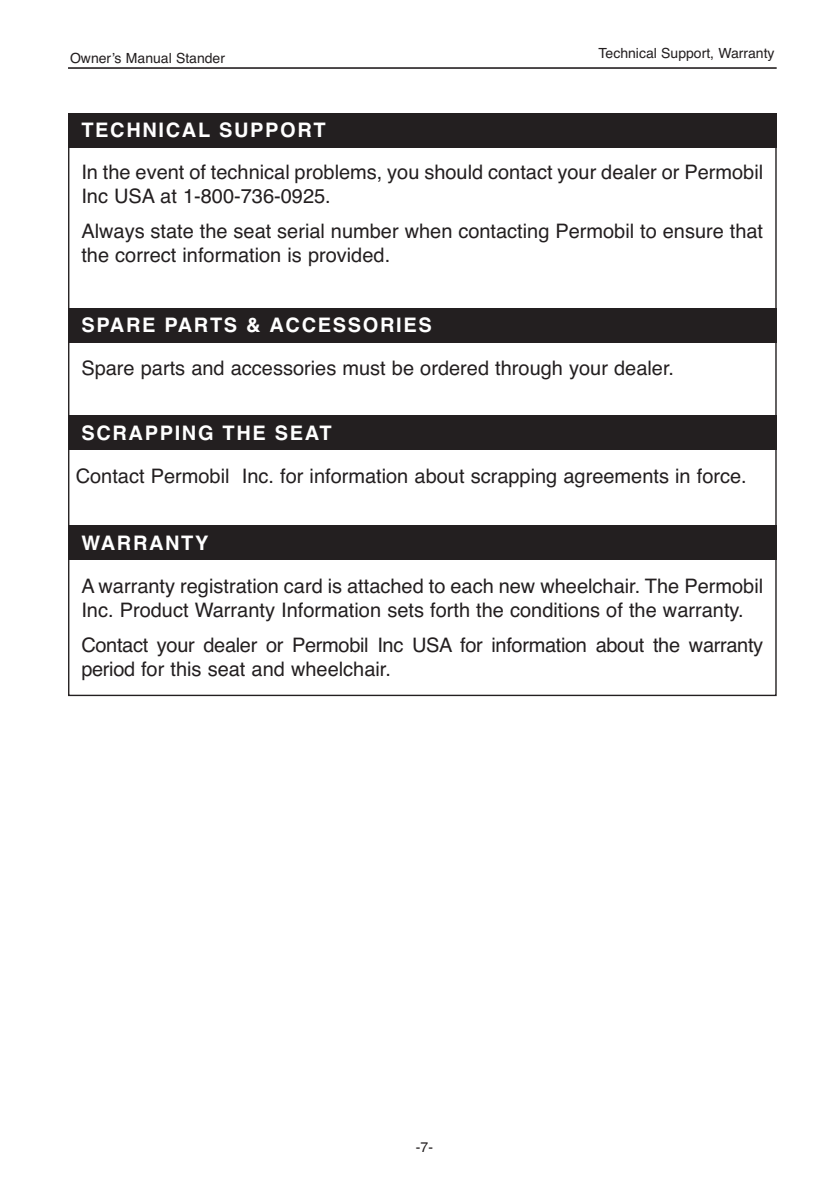
<style>
.page{position:relative;width:840px;height:1190px;background:#fff}
.page>*{position:absolute;margin:0;border:0;box-sizing:border-box;transform-origin:0 0}
.t1{font:20px/24px "Helvetica";color:#231f20}
.t2{font:700 20px "Helvetica";letter-spacing:.085em;color:#fff}
.t3{font:14px "Helvetica";color:#231f20}
</style>
<div class="page">
<hr style="left:68px;top:67px;width:709px;height:2px;background:#231f20">
<div style="left:68px;top:113px;width:709px;height:34px;background:#231f20"></div>
<div style="left:68px;top:308px;width:709px;height:34px;background:#231f20"></div>
<div style="left:68px;top:526px;width:709px;height:34px;background:#231f20"></div>
<div style="left:68px;top:416px;width:709px;height:34px;background:#231f20"></div>
<p class="t3" style="left:70px;top:53px;width:157px">Owner’s Manual Stander</p>
<p class="t2" style="left:81px;top:123px;width:246px">TECHNICAL SUPPORT</p>
<p class="t3" style="left:599px;top:48px;width:178px">Technical Support, Warranty</p>
<p class="t1" style="left:81px;top:162px;width:683px">In the event of technical problems, you should contact your dealer or Permobil<br>Inc USA at 1-800-736-0925.</p>
<p class="t1" style="left:81px;top:221px;width:683px">Always state the seat serial number when contacting Permobil to ensure that the correct information is provided.</p>
<p class="t2" style="left:81px;top:318px;width:352px">SPARE PARTS &amp; ACCESSORIES</p>
<p class="t1" style="left:81px;top:357px;width:594px">Spare parts and accessories must be ordered through your dealer.</p>
<p class="t2" style="left:81px;top:426px;width:252px">SCRAPPING THE SEAT</p>
<p class="t1" style="left:76px;top:466px;width:673px">Contact Permobil Inc. for information about scrapping agreements in force.</p>
<p class="t2" style="left:81px;top:536px;width:129px">WARRANTY</p>
<p class="t1" style="left:81px;top:576px;width:683px">A warranty registration card is attached to each new wheelchair. The Permobil<br>Inc. Product Warranty Information sets forth the conditions of the warranty.</p>
<p class="t1" style="left:81px;top:635px;width:683px">Contact your dealer or Permobil Inc USA for information about the warranty period for this seat and wheelchair.</p>
<p class="t3" style="left:416px;top:1142px;width:19px">-7-</p>
</div>
